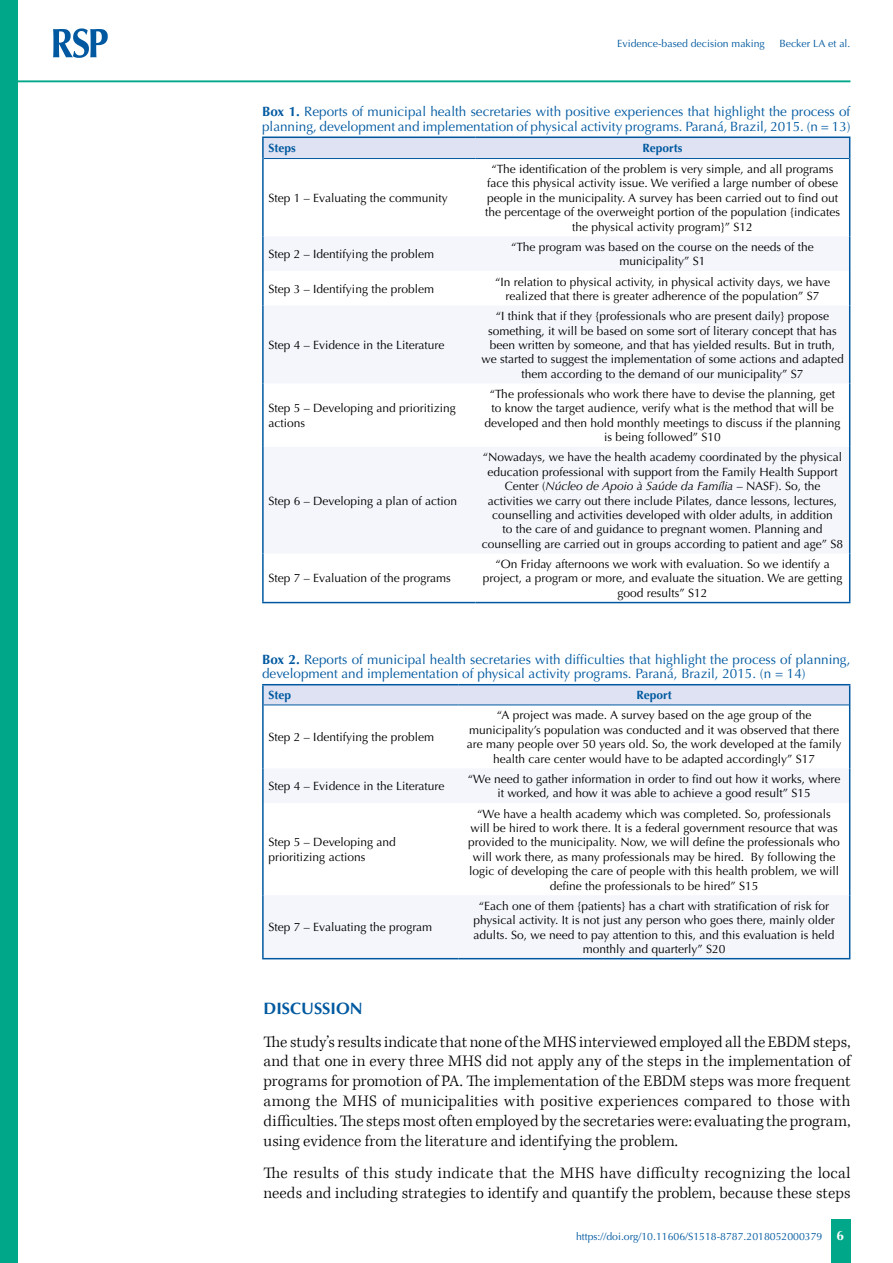
<style>
.page{position:relative;width:893px;height:1263px;background:#fff}
.page>*{position:absolute;margin:0;border:0;box-sizing:border-box;transform-origin:0 0}
.t1{font:300 16.5px/19.8px "Kepler Std";letter-spacing:.01em;color:#000;text-align:justify}
.t2{font:700 16.5px "Optima";color:#0059a0}
.t3{font:13.5px/14.2px "Optima";color:#0059a0}
.t4{font:700 13.5px "Optima";color:#fff}
.t5{font:12px/14.4px "Optima";color:#000;text-align:center}
.t6{font:700 12px "Optima";color:#0059a0}
.t7{font:10.5px "Optima";color:#0059a0}
.s1{font-weight:700}
.s2{font-style:italic}
</style>
<div class="page">
<div style="left:831px;top:1220px;width:20px;height:43px;background:#00a788"></div>
<div style="left:0;top:0;width:18px;height:1263px;background:#00a788"></div>
<svg style="left:53px;top:28px;width:55px;height:30px"></svg>
<hr style="left:18px;top:80px;width:832px;height:2px;background:#00a788">
<svg style="left:264px;top:705px;width:585px;height:1px"></svg>
<svg style="left:264px;top:768px;width:585px;height:190px;fill:#f4f6fb"></svg>
<hr style="left:262px;top:684px;width:196px;height:1px;background:#0059a0">
<hr style="left:262px;top:685px;width:2px;height:20px;background:#0059a0">
<hr style="left:458px;top:684px;width:392px;height:1px;background:#0059a0">
<svg style="left:263px;top:685px;width:587px;height:20px;background:#d2daed"></svg>
<hr style="left:262px;top:705px;width:2px;height:63px;background:#0059a0">
<hr style="left:849px;top:705px;width:1px;height:63px;background:#0059a0">
<hr style="left:262px;top:768px;width:2px;height:35px;background:#0059a0">
<hr style="left:849px;top:768px;width:1px;height:35px;background:#0059a0">
<hr style="left:262px;top:803px;width:2px;height:92px;background:#0059a0">
<hr style="left:849px;top:803px;width:1px;height:92px;background:#0059a0">
<hr style="left:262px;top:895px;width:2px;height:63px;background:#0059a0">
<hr style="left:849px;top:895px;width:1px;height:63px;background:#0059a0">
<hr style="left:262px;top:958px;width:196px;height:1px;background:#0059a0">
<hr style="left:458px;top:958px;width:392px;height:1px;background:#0059a0">
<svg style="left:264px;top:236px;width:585px;height:317px;fill:#f4f6fb"></svg>
<hr style="left:262px;top:136px;width:213px;height:2px;background:#0059a0">
<hr style="left:262px;top:138px;width:2px;height:21px;background:#0059a0">
<hr style="left:475px;top:136px;width:375px;height:2px;background:#0059a0">
<svg style="left:263px;top:137px;width:587px;height:22px;background:#c9d5ea"></svg>
<hr style="left:262px;top:159px;width:2px;height:77px;background:#0059a0">
<hr style="left:849px;top:159px;width:1px;height:77px;background:#0059a0">
<hr style="left:262px;top:236px;width:2px;height:35px;background:#0059a0">
<hr style="left:849px;top:236px;width:1px;height:35px;background:#0059a0">
<hr style="left:262px;top:271px;width:2px;height:35px;background:#0059a0">
<hr style="left:849px;top:271px;width:1px;height:35px;background:#0059a0">
<hr style="left:262px;top:306px;width:2px;height:77px;background:#0059a0">
<hr style="left:849px;top:306px;width:1px;height:77px;background:#0059a0">
<hr style="left:262px;top:383px;width:2px;height:64px;background:#0059a0">
<hr style="left:849px;top:383px;width:1px;height:64px;background:#0059a0">
<hr style="left:262px;top:447px;width:2px;height:106px;background:#0059a0">
<hr style="left:849px;top:447px;width:1px;height:106px;background:#0059a0">
<hr style="left:262px;top:553px;width:2px;height:49px;background:#0059a0">
<hr style="left:849px;top:553px;width:1px;height:49px;background:#0059a0">
<hr style="left:262px;top:602px;width:213px;height:1px;background:#0059a0">
<hr style="left:475px;top:602px;width:375px;height:1px;background:#0059a0">
<p class="t7" style="left:617px;top:37px;width:149px">Evidence-based decision making</p>
<p class="t7" style="left:779px;top:37px;width:72px">Becker LA et al.</p>
<p class="t3" style="left:262px;top:105px;width:590px"><span class="s1">Box 1.</span> Reports of municipal health secretaries with positive experiences that highlight the process of planning, development and implementation of physical activity programs. Paraná, Brazil, 2015. (n = 13)</p>
<p class="t6" style="left:269px;top:141px;width:29px">Steps</p>
<p class="t6" style="left:643px;top:141px;width:42px">Reports</p>
<p class="t5" style="left:269px;top:191px;width:181px">Step 1 – Evaluating the community</p>
<p class="t5" style="left:485px;top:162px;width:357px">“The identification of the problem is very simple, and all programs face this physical activity issue. We verified a large number of obese people in the municipality. A survey has been carried out to find out the percentage of the overweight portion of the population {indicates the physical activity program}” S12</p>
<p class="t5" style="left:269px;top:247px;width:167px">Step 2 – Identifying the problem</p>
<p class="t5" style="left:511px;top:240px;width:304px">“The program was based on the course on the needs of the municipality” S1</p>
<p class="t5" style="left:269px;top:282px;width:167px">Step 3 – Identifying the problem</p>
<p class="t5" style="left:495px;top:274px;width:336px">“In relation to physical activity, in physical activity days, we have realized that there is greater adherence of the population” S7</p>
<p class="t5" style="left:269px;top:338px;width:177px">Step 4 – Evidence in the Literature</p>
<p class="t5" style="left:481px;top:309px;width:364px">“I think that if they {professionals who are present daily} propose something, it will be based on some sort of literary concept that has been written by someone, and that has yielded results. But in truth, we started to suggest the implementation of some actions and adapted them according to the demand of our municipality” S7</p>
<p class="t5" style="left:269px;top:401px;width:189px;text-align:left">Step 5 – Developing and prioritizing actions</p>
<p class="t5" style="left:269px;top:493px;width:190px">Step 6 – Developing a plan of action</p>
<p class="t5" style="left:269px;top:571px;width:184px">Step 7 – Evaluation of the programs</p>
<p class="t5" style="left:485px;top:387px;width:358px">“The professionals who work there have to devise the planning, get to know the target audience, verify what is the method that will be developed and then hold monthly meetings to discuss if the planning is being followed” S10</p>
<p class="t5" style="left:482px;top:450px;width:363px">“Nowadays, we have the health academy coordinated by the physical education professional with support from the Family Health Support Center (<span class="s2">Núcleo de Apoio à Saúde da Família</span> – NASF). So, the activities we carry out there include Pilates, dance lessons, lectures, counselling and activities developed with older adults, in addition<br>to the care of and guidance to pregnant women. Planning and counselling are carried out in groups according to patient and age” S8</p>
<p class="t5" style="left:483px;top:557px;width:361px">“On Friday afternoons we work with evaluation. So we identify a project, a program or more, and evaluate the situation. We are getting good results” S12</p>
<p class="t3" style="left:262px;top:652px;width:590px"><span class="s1">Box 2.</span> Reports of municipal health secretaries with difficulties that highlight the process of planning, development and implementation of physical activity programs. Paraná, Brazil, 2015. (n = 14)</p>
<p class="t6" style="left:269px;top:688px;width:24px">Step</p>
<p class="t6" style="left:636px;top:688px;width:37px">Report</p>
<p class="t5" style="left:269px;top:730px;width:167px">Step 2 – Identifying the problem</p>
<p class="t5" style="left:467px;top:708px;width:376px">“A project was made. A survey based on the age group of the municipality’s population was conducted and it was observed that there are many people over 50 years old. So, the work developed at the family health care center would have to be adapted accordingly” S17</p>
<p class="t5" style="left:269px;top:779px;width:177px">Step 4 – Evidence in the Literature</p>
<p class="t5" style="left:468px;top:772px;width:374px">“We need to gather information in order to find out how it works, where it worked, and how it was able to achieve a good result” S15</p>
<p class="t5" style="left:269px;top:835px;width:129px;text-align:left">Step 5 – Developing and prioritizing actions</p>
<p class="t5" style="left:468px;top:806px;width:373px">“We have a health academy which was completed. So, professionals will be hired to work there. It is a federal government resource that was provided to the municipality. Now, we will define the professionals who will work there, as many professionals may be hired. By following the logic of developing the care of people with this health problem, we will define the professionals to be hired” S15</p>
<p class="t5" style="left:269px;top:920px;width:165px">Step 7 – Evaluating the program</p>
<p class="t5" style="left:473px;top:899px;width:363px">“Each one of them {patients} has a chart with stratification of risk for physical activity. It is not just any person who goes there, mainly older adults. So, we need to pay attention to this, and this evaluation is held monthly and quarterly” S20</p>
<h1 class="t2" style="left:264px;top:999px;width:100px">DISCUSSION</h1>
<p class="t1" style="left:264px;top:1032px;width:588px">The study’s results indicate that none of the MHS interviewed employed all the EBDM steps, and that one in every three MHS did not apply any of the steps in the implementation of programs for promotion of PA. The implementation of the EBDM steps was more frequent among the MHS of municipalities with positive experiences compared to those with difficulties. The steps most often employed by the secretaries were: evaluating the program, using evidence from the literature and identifying the problem.</p>
<h1 class="t1" style="left:264px;top:1164px;width:588px">The results of this study indicate that the MHS have difficulty recognizing the local needs and including strategies to identify and quantify the problem, because these steps</h1>
<p class="t7" style="left:576px;top:1230px;width:248px">https://doi.org/10.11606/S1518-8787.2018052000379</p>
<p class="t4" style="left:836px;top:1227px;width:9px">6</p>
</div>
